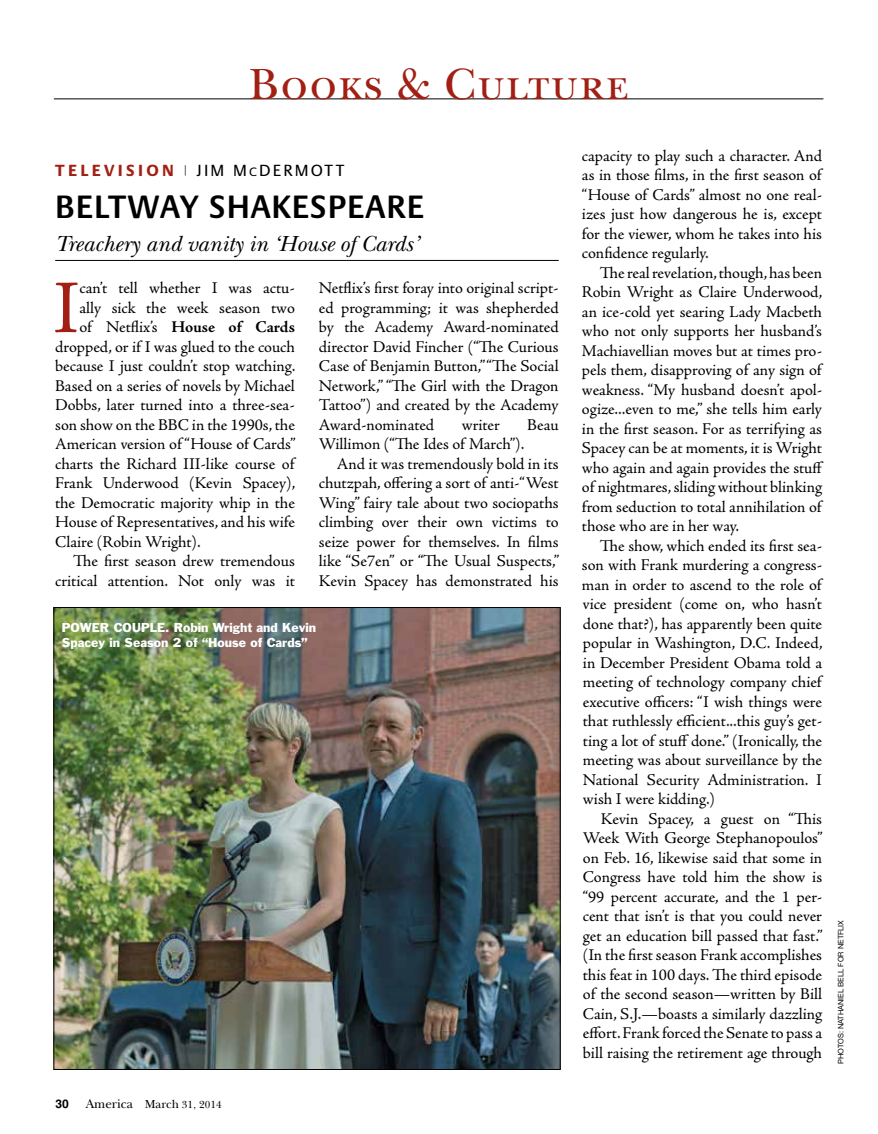
<style>
.page{position:relative;width:878px;height:1134px;background:#fff}
.page>*{position:absolute;margin:0;border:0;box-sizing:border-box;transform-origin:0 0}
.t1{font:76.2px "Adobe Jenson Pro";color:#a21f14}
.t2{font:45px "New Baskerville ITC";letter-spacing:.04em;color:#a21f14}
.t3{font:600 33px "Praxis LT Pro";letter-spacing:.025em;color:#000}
.t4{font:italic 22.5px "New Baskerville ITC";color:#000}
.t5{font:16.5px/19.5px "Adobe Jenson Pro";letter-spacing:-.005em;color:#000;text-align:justify}
.t6{font:16.5px "Praxis LT Pro";letter-spacing:.13em;color:#000}
.t7{font:700 16.5px "Adobe Jenson Pro";color:#000}
.t8{font:12.75px "New Baskerville ITC";letter-spacing:-.005em;color:#000}
.t9{font:12px/15px "Franklin Gothic Std";color:#fff}
.t10{font:7.5px "Helvetica Neue";color:#000}
.s1{font-weight:700;color:#a21f14}
.s2{font-size:12.3px}
.s3{font-weight:400}
.s4{font-family:"Helvetica LT Std";font-weight:700;font-size:12px}
.s5{font-size:12px}
.s6{font-size:10.5px}
</style>
<div class="page">
<hr style="left:54px;top:99px;width:769px;height:1px;background:#000">
<hr style="left:55px;top:260px;width:503px;height:1px;background:#000">
<img style="left:56px;top:609px;width:502px;height:459px">
<h2 class="t2" style="left:249px;top:57px;width:381px">Books &amp; Culture</h2>
<p class="t6" style="left:55px;top:160px;width:253px"><span class="s1">TELEVISION</span> <sup>|</sup> JIM M<span class="s2">c</span>DERMOTT</p>
<h3 class="t3" style="left:55px;top:187px;width:370px">BELTWAY SHAKESPEARE</h3>
<h3 class="t4" style="left:55px;top:230px;width:365px">Treachery and vanity in ‘House of Cards’</h3>
<h1 class="t1" style="left:53px;top:265px;width:28px">I</h1>
<p class="t5" style="left:79px;top:278px;width:217px">can’t tell whether I was actu-</p>
<p class="t5" style="left:319px;top:279px;width:241px">Netflix’s first foray into original script&shy;ed programming; it was shepherded by the Academy Award-nominated director David Fincher (“The Curious Case of Benjamin Button,” “The Social Network,” “The Girl with the Dragon Tattoo”) and created by the Academy Award-nominated</p>
<p class="t5" style="left:79px;top:298px;width:217px">ally sick the week season two</p>
<p class="t7" style="left:79px;top:318px;width:217px"><span class="s3">of Netflix’s</span> House of Cards</p>
<p class="t5" style="left:55px;top:337px;width:241px">dropped, or if I was glued to the couch</p>
<p class="t5" style="left:55px;top:356px;width:242px">because I just couldn’t stop watching.</p>
<p class="t5" style="left:55px;top:376px;width:241px">Based on a series of novels by Michael</p>
<p class="t5" style="left:55px;top:396px;width:241px">Dobbs, later turned into a three-sea-</p>
<p class="t5" style="left:55px;top:415px;width:241px">son show on the BBC in the 1990s, the</p>
<p class="t5" style="left:55px;top:435px;width:242px">American version of “House of Cards”</p>
<p class="t5" style="left:55px;top:454px;width:242px">charts the Richard III-like course of</p>
<p class="t5" style="left:55px;top:474px;width:242px">Frank Underwood (Kevin Spacey),</p>
<p class="t5" style="left:55px;top:493px;width:241px">the Democratic majority whip in the</p>
<p class="t5" style="left:55px;top:513px;width:241px">House of Representatives, and his wife</p>
<p class="t5" style="left:55px;top:532px;width:147px">Claire (Robin Wright).</p>
<p class="t5" style="left:73px;top:552px;width:223px">The first season drew tremendous</p>
<p class="t5" style="left:55px;top:571px;width:241px">critical attention. Not only was it</p>
<p class="t5" style="left:461px;top:415px;width:40px">writer</p>
<p class="t5" style="left:527px;top:415px;width:33px">Beau</p>
<p class="t5" style="left:319px;top:435px;width:207px">Willimon (“The Ides of March”).</p>
<p class="t5" style="left:337px;top:454px;width:223px">And it was tremendously bold in its</p>
<p class="t5" style="left:319px;top:474px;width:241px">chutzpah, offering a sort of anti-“West</p>
<p class="t5" style="left:319px;top:493px;width:241px">Wing” fairy tale about two sociopaths</p>
<p class="t5" style="left:319px;top:513px;width:241px">climbing over their own victims to</p>
<p class="t5" style="left:319px;top:532px;width:241px">seize power for themselves. In films</p>
<p class="t5" style="left:319px;top:552px;width:242px">like “Se7en” or “The Usual Suspects,”</p>
<p class="t5" style="left:319px;top:571px;width:241px">Kevin Spacey has demonstrated his</p>
<p class="t9" style="left:62px;top:619px;width:256px">POWER COUPLE. Robin Wright and Kevin<br>Spacey in Season 2 of “House of Cards”</p>
<p class="t8" style="left:56px;top:1097px;width:168px"><span class="s4">30</span> America <span class="s5">March</span> <span class="s6">31, 2014</span></p>
<p class="t5" style="left:582px;top:146px;width:243px">capacity to play such a character. And as in those films, in the first season of “House of Cards” almost no one real&shy;izes just how dangerous he is, except for the viewer, whom he takes into his confidence regularly.</p>
<p class="t5" style="left:582px;top:263px;width:243px;text-indent:18px">The real revelation, though, has been Robin Wright as Claire Underwood, an ice-cold yet searing Lady Macbeth who not only supports her husband’s Machiavellian moves but at times pro&shy;pels them, disapproving of any sign of weakness. “My husband doesn’t apol&shy;ogize...even to me,” she tells him early in the first season. For as terrifying as Spacey can be at moments, it is Wright who again and again provides the stuff of nightmares, sliding without blinking from seduction to total annihilation of those who are in her way.</p>
<p class="t5" style="left:582px;top:536px;width:243px;text-indent:18px">The show, which ended its first sea&shy;son with Frank murdering a congress&shy;man in order to ascend to the role of vice president (come on, who hasn’t done that?), has apparently been quite popular in Washington, D.C. Indeed, in December President Obama told a meeting of technology company chief executive officers: “I wish things were that ruthlessly efficient...this guy’s get&shy;ting a lot of stuff done.” (Ironically, the meeting was about surveillance by the National Security Administration. I wish I were kidding.)</p>
<p class="t5" style="left:583px;top:809px;width:241px;text-indent:18px">Kevin Spacey, a guest on “This Week With George Stephanopoulos” on Feb. 16, likewise said that some in Congress have told him the show is “99 percent accurate, and the 1 per&shy;cent that isn’t is that you could never get an education bill passed that fast.” (In the first season Frank accomplishes this feat in 100 days. The third episode of the second season—written by Bill Cain, S.J.—boasts a similarly dazzling effort. Frank forced the Senate to pass a bill raising the retirement age through</p>
<p class="t10" style="left:835px;top:1064px;width:146px;rotate:-90deg">Photos: Nathaniel Bell for Netflix</p>
</div>
